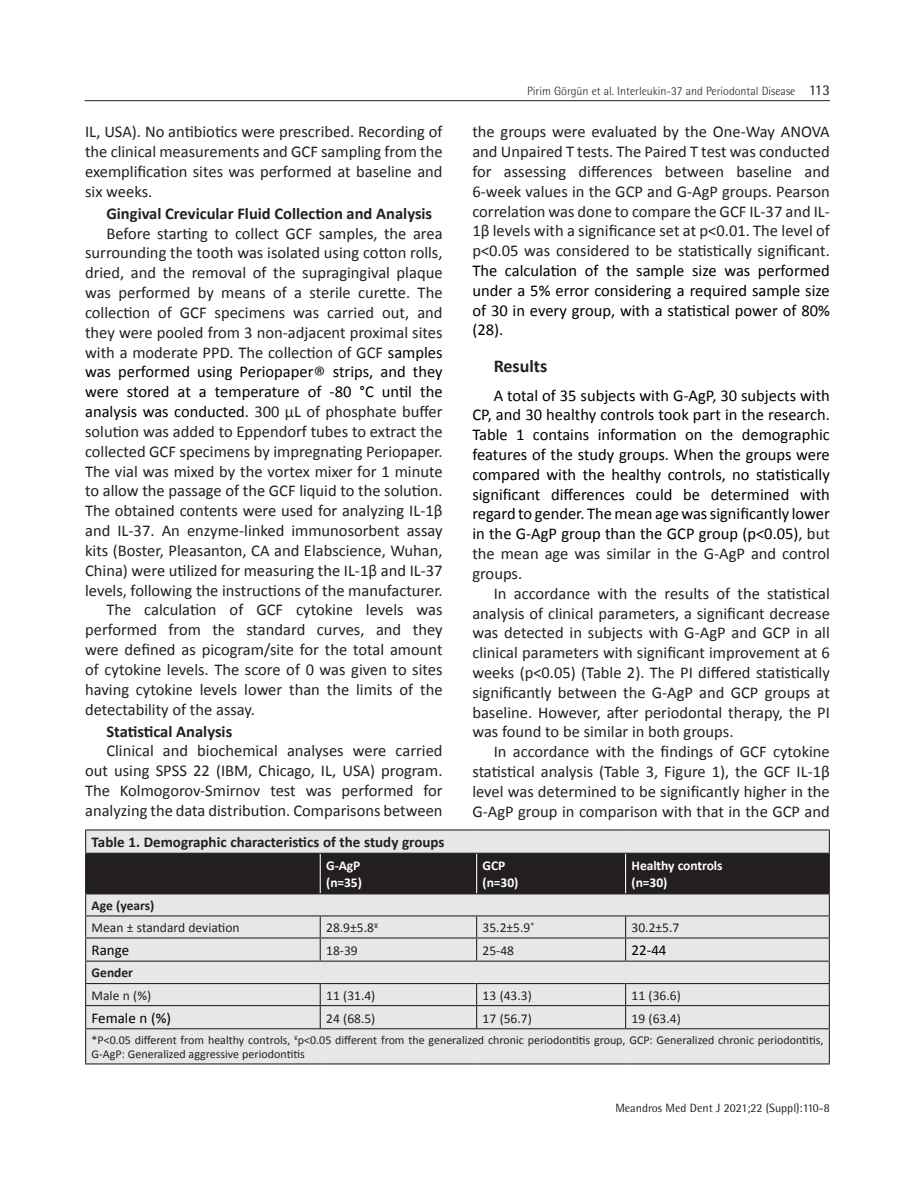
<style>
.page{position:relative;width:915px;height:1191px;background:#fff}
.page>*{position:absolute;margin:0;border:0;box-sizing:border-box;transform-origin:0 0}
.ARABASLIK{font:700 18px "Calibri";color:#231f20}
.YAZI{font:16.5px/19.8px "Calibri";color:#231f20;text-align:justify}
.YAZI-2{font:16.5px/19.8px "Calibri";color:#000;text-align:justify}
.BOLD{font:700 16.5px "Calibri";color:#231f20}
.TABLO-BASLIK{font:700 15px "Calibri";color:#231f20}
.TABLO-YAZI{font:15px "Calibri";color:#000}
.TABLO-YAZI-2{font:13.5px "Calibri";color:#231f20}
.TABLO-ARA{font:700 13.5px/16.5px "Calibri";letter-spacing:-.005em;color:#fff}
.TABLO-YAZI-3{font:700 13.5px "Calibri";color:#231f20}
.TABLO-ALTI{font:12px/14.2px "Calibri";color:#231f20}
.t1{font:300 12px "Rotis Semi Sans Std";color:#231f20}
.t2{font:12px "Rotis Semi Sans Std";color:#231f20}
.s1{color:#000}
.s2{font-size:24px}
.s3{font-weight:400;font-size:15px}
.s4{color:#231f20}
</style>
<div class="page">
<hr style="left:85px;top:100px;width:744px;height:1px;background:#231f20">
<div style="left:86px;top:1029px;width:742px;height:34px;background:#e6e7e9"></div>
<hr style="left:85px;top:829px;width:235px;height:1px;background:#231f20">
<hr style="left:320px;top:829px;width:156px;height:1px;background:#231f20">
<hr style="left:476px;top:829px;width:149px;height:1px;background:#231f20">
<hr style="left:625px;top:829px;width:204px;height:1px;background:#231f20">
<hr style="left:85px;top:1029px;width:1px;height:34px;background:#231f20">
<hr style="left:828px;top:1029px;width:1px;height:34px;background:#231f20">
<hr style="left:85px;top:1063px;width:235px;height:1px;background:#231f20">
<hr style="left:320px;top:1063px;width:156px;height:1px;background:#231f20">
<hr style="left:476px;top:1063px;width:149px;height:1px;background:#231f20">
<hr style="left:625px;top:1063px;width:204px;height:1px;background:#231f20">
<hr style="left:85px;top:1028px;width:235px;height:1px;background:#231f20">
<hr style="left:320px;top:1028px;width:156px;height:1px;background:#231f20">
<hr style="left:476px;top:1028px;width:149px;height:1px;background:#231f20">
<hr style="left:625px;top:1028px;width:204px;height:1px;background:#231f20">
<svg style="left:85px;top:830px;width:744px;height:198px;background:#b7b7b9"></svg>
<hr style="left:85px;top:983px;width:235px;height:1px;background:#231f20">
<hr style="left:320px;top:983px;width:156px;height:1px;background:#231f20">
<hr style="left:476px;top:983px;width:149px;height:1px;background:#231f20">
<hr style="left:625px;top:983px;width:204px;height:1px;background:#231f20">
<hr style="left:828px;top:853px;width:1px;height:40px;background:#231f20">
<p class="YAZI" style="left:85px;top:122px;width:359px">IL, USA). No antibiotics were prescribed. Recording of the clinical measurements and GCF sampling from the exemplification sites was performed at baseline and six weeks.</p>
<p class="BOLD" style="left:106px;top:203px;width:327px">Gingival Crevicular Fluid Collection and Analysis</p>
<p class="YAZI" style="left:85px;top:223px;width:359px;text-indent:21px">Before starting to collect GCF samples, the area surrounding the tooth was isolated using cotton rolls, dried, and the removal of the supragingival plaque was performed by means of a sterile curette. The collection of GCF specimens was carried out, and they were pooled from 3 non-adjacent proximal sites with a moderate PPD. The collection of GCF <span class="s1">samples was performed using Periopaper</span><span class="s2">®</span> <span class="s1">strips, and they were stored at a temperature of -80 °C until the analysis was conducted.</span> 300 μL of phosphate buffer solution was added to Eppendorf tubes to extract the collected GCF specimens by impregnating Periopaper.<br>The vial was mixed by the vortex mixer for 1 minute to allow the passage of the GCF liquid to the solution.<br>The obtained contents were used for analyzing IL-1β and IL-37. An enzyme-linked immunosorbent assay kits (Boster, Pleasanton, CA and Elabscience, Wuhan, China) were utilized for measuring the IL-1β and IL-37 levels, following the instructions of the manufacturer.</p>
<p class="YAZI" style="left:85px;top:600px;width:359px;text-indent:21px">The calculation of GCF cytokine levels was performed from the standard curves, and they were defined as picogram/site for the total amount of cytokine levels. The score of 0 was given to sites having cytokine levels lower than the limits of the detectability of the assay.</p>
<p class="BOLD" style="left:106px;top:721px;width:127px">Statistical Analysis</p>
<p class="YAZI" style="left:85px;top:741px;width:359px;text-indent:21px">Clinical and biochemical analyses were carried out using SPSS 22 (IBM, Chicago, IL, USA) program.<br>The Kolmogorov-Smirnov test was performed for analyzing the data distribution. Comparisons between</p>
<p class="t1" style="left:527px;top:84px;width:304px">Pirim Görgün et al. Interleukin-37 and Periodontal Disease <span class="s3">113</span></p>
<p class="YAZI" style="left:472px;top:122px;width:359px">the groups were evaluated by the One-Way ANOVA and Unpaired T tests. The Paired T test was conducted for assessing differences between baseline and 6-week values in the GCP and G-AgP groups. Pearson correlation was done to compare the GCF IL-37 and IL-1β levels with a significance set at p&lt;0.01. The level of p&lt;0.05 was considered to be statistically significant.<br><span class="s1">The calculation of the sample size was performed under a 5% error considering a required sample size of 30 in every group, with a statistical power of 80% (28).</span></p>
<p class="ARABASLIK" style="left:493px;top:355px;width:55px">Results</p>
<p class="YAZI-2" style="left:472px;top:385px;width:359px;text-indent:21px">A total of 35 subjects with G-AgP, 30 subjects with CP, and 30 healthy controls took part in the research.<br>Table 1 contains information on the demographic features of the study groups. When the groups were compared with the healthy controls, no statistically significant differences could be determined with regard to gender. The mean age was significantly lower in the G-AgP group than the GCP group (p&lt;0.05)<span class="s4">, but the mean age was similar in the G-AgP and control groups.</span></p>
<p class="YAZI" style="left:472px;top:583px;width:359px;text-indent:21px">In accordance with the results of the statistical analysis of clinical parameters, a significant decrease was detected in subjects with G-AgP and GCP in all clinical parameters with significant improvement at 6 weeks (p&lt;0.05) (Table 2). The PI differed statistically significantly between the G-AgP and GCP groups at baseline. However, after periodontal therapy, the PI was found to be similar in both groups.</p>
<p class="YAZI" style="left:472px;top:742px;width:359px;text-indent:21px">In accordance with the findings of GCF cytokine statistical analysis (Table 3, Figure 1), the GCF IL-1β level was determined to be significantly higher in the G-AgP group in comparison with that in the GCP and</p>
<p class="TABLO-BASLIK" style="left:92px;top:833px;width:354px">Table 1. Demographic characteristics of the study groups</p>
<p class="TABLO-ARA" style="left:326px;top:857px;width:37px">G-AgP (n=35)</p>
<p class="TABLO-ARA" style="left:482px;top:857px;width:37px">GCP (n=30)</p>
<p class="TABLO-ARA" style="left:631px;top:857px;width:92px">Healthy controls (n=30)</p>
<p class="TABLO-YAZI-3" style="left:92px;top:897px;width:64px">Age (years)</p>
<p class="TABLO-YAZI-2" style="left:92px;top:919px;width:149px">Mean ± standard deviation</p>
<p class="TABLO-YAZI-2" style="left:326px;top:919px;width:53px">28.9±5.8<sup>¥</sup></p>
<p class="TABLO-YAZI-2" style="left:482px;top:919px;width:53px">35.2±5.9<sup>*</sup></p>
<p class="TABLO-YAZI-2" style="left:631px;top:919px;width:49px">30.2±5.7</p>
<p class="TABLO-YAZI" style="left:92px;top:940px;width:39px">Range</p>
<p class="TABLO-YAZI-2" style="left:326px;top:942px;width:33px">18-39</p>
<p class="TABLO-YAZI-2" style="left:482px;top:942px;width:33px">25-48</p>
<p class="TABLO-YAZI" style="left:631px;top:940px;width:37px">22-44</p>
<p class="TABLO-YAZI-3" style="left:92px;top:964px;width:43px">Gender</p>
<p class="TABLO-YAZI-2" style="left:92px;top:986px;width:61px">Male n (%)</p>
<p class="TABLO-YAZI-2" style="left:326px;top:986px;width:51px">11 (31.4)</p>
<p class="TABLO-YAZI-2" style="left:482px;top:986px;width:51px">13 (43.3)</p>
<p class="TABLO-YAZI-2" style="left:631px;top:986px;width:51px">11 (36.6)</p>
<p class="TABLO-YAZI" style="left:92px;top:1008px;width:81px">Female n (%)</p>
<p class="TABLO-YAZI-2" style="left:326px;top:1009px;width:51px">24 (68.5)</p>
<p class="TABLO-YAZI-2" style="left:482px;top:1009px;width:51px">17 (56.7)</p>
<p class="TABLO-YAZI-2" style="left:631px;top:1009px;width:51px">19 (63.4)</p>
<p class="TABLO-ALTI" style="left:92px;top:1032px;width:733px">*P&lt;0.05 different from healthy controls, <sup>¥</sup>p&lt;0.05 different from the generalized chronic periodontitis group, GCP: Generalized chronic periodontitis,<br>G-AgP: Generalized aggressive periodontitis</p>
<p class="t2" style="left:615px;top:1100px;width:216px">Meandros Med Dent J 2021;22 (Suppl):110-8</p>
</div>
